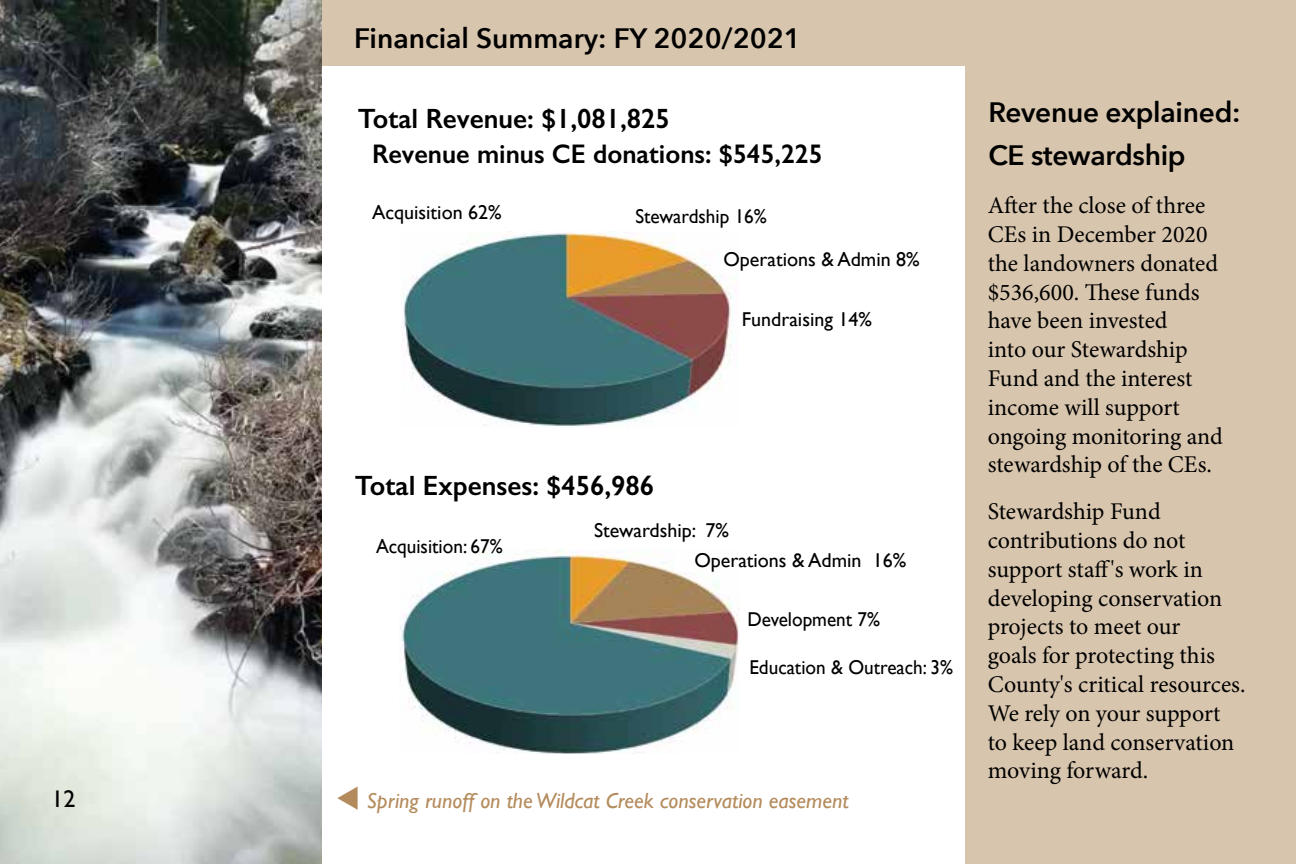
<style>
.page{position:relative;width:1296px;height:864px;background:#fff}
.page>*{position:absolute;margin:0;border:0;box-sizing:border-box;transform-origin:0 0}
.t1{font:600 28px "Avenir Next";letter-spacing:-.01em;color:#000}
.t2{font:600 28px "Gill Sans";color:#000}
.t3{font:600 27px "Gill Sans";color:#000}
.t4{font:24px/28.8px "Minion Pro";letter-spacing:-.005em;color:#000}
.t5{font:24px "Gill Sans";color:#000}
.t6{font:italic 22px "Gill Sans";color:#b48b5c}
.t7{font:20px/43.2px "Gill Sans";color:#000;scale:.96 1}
.t8{font:20px/30.6px "Gill Sans";color:#000}
</style>
<div class="page">
<div style="left:238px;top:0;width:1058px;height:864px;background:#d8c5ad"></div>
<div style="left:321px;top:67px;width:644px;height:797px;background:#fff"></div>
<img style="left:400px;top:549px;width:340px;height:204px">
<img style="left:402px;top:231px;width:331px;height:195px">
<img style="left:0;top:0;width:322px;height:864px">
<p class="t1" style="left:354px;top:14px;width:448px">Financial Summary: FY 2020/2021</p>
<p class="t2" style="left:358px;top:102px;width:314px">Total Revenue: $1,081,825</p>
<p class="t1" style="left:988px;top:89px;width:254px">Revenue explained:</p>
<p class="t3" style="left:372px;top:138px;width:452px">Revenue minus CE donations: $545,225</p>
<p class="t1" style="left:988px;top:131px;width:199px">CE stewardship</p>
<p class="t8" style="left:372px;top:197px;width:131px">Acquisition 62%</p>
<p class="t7" style="left:724px;top:194px;width:206px;text-indent:-88px">Stewardship 16%<br>Operations &amp; Admin 8%</p>
<p class="t8" style="left:742px;top:304px;width:132px">Fundraising 14%</p>
<p class="t2" style="left:355px;top:468px;width:301px">Total Expenses: $456,986</p>
<p class="t7" style="left:376px;top:524px;width:134px">Acquisition: 67%</p>
<p class="t8" style="left:694px;top:515px;width:213px;text-indent:-100px">Stewardship: 7%<br>Operations &amp; Admin 16%</p>
<p class="t7" style="left:747px;top:597px;width:140px">Development 7%</p>
<p class="t7" style="left:749px;top:646px;width:214px">Education &amp; Outreach: 3%</p>
<p class="t5" style="left:52px;top:785px;width:25px">12</p>
<p class="t6" style="left:336px;top:788px;width:515px">▼ Spring runoff on the Wildcat Creek conservation easement</p>
<p class="t4" style="left:988px;top:191px;width:236px">After the close of three<br>CEs in December 2020 the landowners donated $536,600. These funds have been invested<br>into our Stewardship<br>Fund and the interest income will support ongoing monitoring and stewardship of the CEs.</p>
<p class="t4" style="left:988px;top:497px;width:259px">Stewardship Fund contributions do not support staff's work in developing conservation projects to meet our<br>goals for protecting this<br>County's critical resources.<br>We rely on your support to keep land conservation moving forward.</p>
</div>
